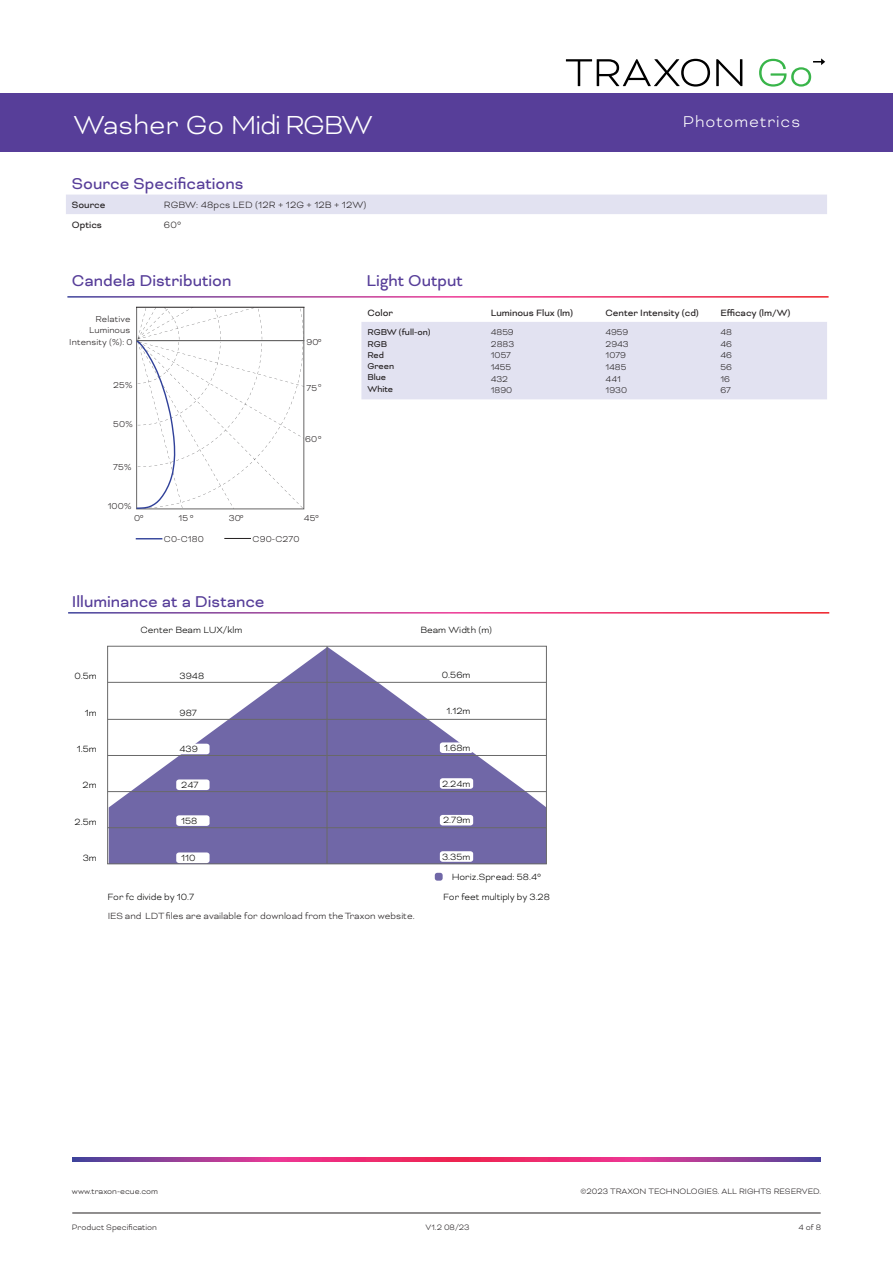
<style>
.page{position:relative;width:893px;height:1263px;background:#fff}
.page>*{position:absolute;margin:0;border:0;box-sizing:border-box;transform-origin:0 0}
.t1{font:300 30px "Bicyclette";letter-spacing:-.04em;color:#fff}
.Table_Header{font:18px "Bicyclette";color:#573e99}
.t2{font:300 18px "Bicyclette";letter-spacing:.05em;color:#fff}
.t3{font:10.5px "Bicyclette";color:#231f20}
.Table_text{font:300 10.5px "Bicyclette";letter-spacing:.01em;color:#231f20}
.t4{font:300 10.35px "Bicyclette";color:#050504}
.t5{font:300 10.35px "Bicyclette";color:#231f20}
.t6{font:300 9.9px/11.9px "Bicyclette";letter-spacing:.015em;color:#231f20;text-align:right}
.t7{font:300 9.75px "Bicyclette";letter-spacing:-.01em;color:#231f20}
.t8{font:9.75px "Bicyclette";color:#231f20}
.t9{font:300 9px "Bicyclette";color:#231f20}
.s1{font-family:"Helvetica Neue LT Pro"}
</style>
<div class="page">
<hr style="left:72px;top:1213px;width:749px;height:1px;background:#231f20">
<svg style="left:72px;top:1157px;width:749px;height:4px;background:#c13585"></svg>
<div style="left:0;top:94px;width:893px;height:58px;background:#573e99"></div>
<svg style="left:566px;top:59px;width:144px;height:28px"></svg>
<svg style="left:716px;top:59px;width:26px;height:27px"></svg>
<svg style="left:759px;top:58px;width:66px;height:29px"></svg>
<div style="left:66px;top:195px;width:761px;height:19px;background:#e2e2f1"></div>
<svg style="left:136px;top:538px;width:26px;height:1px"></svg>
<svg style="left:224px;top:538px;width:27px;height:1px"></svg>
<hr style="left:136px;top:307px;width:168px;height:1px;background:#231f20">
<svg style="left:136px;top:308px;width:168px;height:202px"></svg>
<div style="left:361px;top:322px;width:466px;height:77px;background:#e2e2f1"></div>
<svg style="left:109px;top:648px;width:436px;height:214px;fill:#7067a7"></svg>
<div style="left:107px;top:646px;width:440px;height:218px;border:1px solid #696969"></div>
<hr style="left:327px;top:646px;width:1px;height:218px;background:#696969">
<hr style="left:108px;top:827px;width:438px;height:1px;background:#696969">
<hr style="left:108px;top:791px;width:438px;height:1px;background:#696969">
<hr style="left:108px;top:755px;width:438px;height:1px;background:#696969">
<hr style="left:108px;top:719px;width:438px;height:1px;background:#696969">
<hr style="left:108px;top:682px;width:438px;height:1px;background:#696969">
<div style="left:435px;top:873px;width:8px;height:8px;background:#7067a7;border-radius:3px"></div>
<div style="left:440px;top:851px;width:33px;height:11px;background:#fff;border-radius:3px"></div>
<div style="left:440px;top:815px;width:33px;height:10px;background:#fff;border-radius:3px"></div>
<div style="left:440px;top:778px;width:33px;height:11px;background:#fff;border-radius:3px"></div>
<div style="left:440px;top:742px;width:33px;height:11px;background:#fff;border-radius:3px"></div>
<div style="left:176px;top:852px;width:34px;height:11px;background:#fff;border-radius:3px"></div>
<div style="left:176px;top:815px;width:34px;height:11px;background:#fff;border-radius:3px"></div>
<div style="left:176px;top:779px;width:34px;height:11px;background:#fff;border-radius:3px"></div>
<div style="left:176px;top:744px;width:34px;height:10px;background:#fff;border-radius:3px"></div>
<div style="left:442px;top:670px;width:33px;height:10px;background:#fff;border-radius:3px"></div>
<div style="left:440px;top:707px;width:33px;height:10px;background:#fff;border-radius:3px"></div>
<div style="left:172px;top:707px;width:33px;height:10px;background:#fff;border-radius:3px"></div>
<div style="left:172px;top:670px;width:33px;height:10px;background:#fff;border-radius:3px"></div>
<h1 class="t1" style="left:74px;top:107px;width:301px">Washer Go Midi RGBW</h1>
<p class="t2" style="left:683px;top:111px;width:119px">Photometrics</p>
<p class="Table_Header" style="left:72px;top:173px;width:173px">Source Specifications</p>
<p class="t3" style="left:72px;top:199px;width:35px">Source</p>
<p class="Table_text" style="left:164px;top:199px;width:204px">RGBW: 48pcs LED (12R + 12G + 12B + 12W)</p>
<p class="t3" style="left:72px;top:218px;width:32px">Optics</p>
<p class="Table_text" style="left:164px;top:218px;width:19px">60°</p>
<p class="Table_Header" style="left:72px;top:270px;width:161px">Candela Distribution</p>
<p class="Table_Header" style="left:366px;top:270px;width:98px">Light Output</p>
<p class="t6" style="left:69px;top:313px;width:65px">Relative<br>Luminous<br>Intensity (%): 0</p>
<p class="t6" style="left:113px;top:379px;width:21px">25%</p>
<p class="t6" style="left:113px;top:418px;width:21px">50%</p>
<p class="t6" style="left:113px;top:461px;width:20px">75%</p>
<p class="t6" style="left:108px;top:500px;width:25px">100%</p>
<p class="t6" style="left:307px;top:336px;width:17px">90°</p>
<p class="t6" style="left:307px;top:382px;width:17px">75<span class="s1">°</span></p>
<p class="t6" style="left:305px;top:433px;width:18px">60°</p>
<p class="t6" style="left:134px;top:512px;width:11px">0°</p>
<p class="t6" style="left:179px;top:512px;width:17px">15°</p>
<p class="t6" style="left:229px;top:512px;width:17px">30°</p>
<p class="t6" style="left:304px;top:512px;width:17px">45°</p>
<p class="t6" style="left:164px;top:533px;width:41px">C0-C180</p>
<p class="t6" style="left:253px;top:533px;width:48px">C90-C270</p>
<p class="t3" style="left:367px;top:307px;width:27px">Color</p>
<p class="t3" style="left:491px;top:307px;width:84px">Luminous Flux (lm)</p>
<p class="t3" style="left:606px;top:307px;width:95px">Center Intensity (cd)</p>
<p class="t3" style="left:720px;top:307px;width:71px">Efficacy (lm/W)</p>
<p class="t8" style="left:367px;top:326px;width:65px">RGBW (full-on)</p>
<p class="t8" style="left:367px;top:338px;width:21px">RGB</p>
<p class="t8" style="left:367px;top:349px;width:18px">Red</p>
<p class="t8" style="left:367px;top:360px;width:28px">Green</p>
<p class="t8" style="left:367px;top:372px;width:20px">Blue</p>
<p class="t8" style="left:367px;top:383px;width:27px">White</p>
<p class="t7" style="left:491px;top:326px;width:24px">4859</p>
<p class="t7" style="left:491px;top:338px;width:25px">2883</p>
<p class="t7" style="left:491px;top:350px;width:22px">1057</p>
<p class="t7" style="left:491px;top:361px;width:22px">1455</p>
<p class="t7" style="left:491px;top:373px;width:19px">432</p>
<p class="t7" style="left:491px;top:385px;width:23px">1890</p>
<p class="t7" style="left:606px;top:326px;width:24px">4959</p>
<p class="t7" style="left:606px;top:338px;width:25px">2943</p>
<p class="t7" style="left:606px;top:350px;width:22px">1079</p>
<p class="t7" style="left:606px;top:361px;width:22px">1485</p>
<p class="t7" style="left:606px;top:373px;width:17px">441</p>
<p class="t7" style="left:606px;top:385px;width:23px">1930</p>
<p class="t7" style="left:720px;top:326px;width:13px">48</p>
<p class="t7" style="left:720px;top:338px;width:13px">46</p>
<p class="t7" style="left:720px;top:350px;width:13px">46</p>
<p class="t7" style="left:720px;top:361px;width:13px">56</p>
<p class="t7" style="left:720px;top:373px;width:11px">16</p>
<p class="t7" style="left:720px;top:385px;width:12px">67</p>
<p class="Table_Header" style="left:72px;top:591px;width:194px">Illuminance at a Distance</p>
<p class="t4" style="left:140px;top:624px;width:103px">Center Beam LUX/klm</p>
<p class="t4" style="left:421px;top:624px;width:73px">Beam Width (m)</p>
<p class="t4" style="left:74px;top:670px;width:24px">0.5m</p>
<p class="t4" style="left:85px;top:706px;width:13px">1m</p>
<p class="t4" style="left:77px;top:743px;width:21px">1.5m</p>
<p class="t4" style="left:83px;top:779px;width:16px">2m</p>
<p class="t4" style="left:75px;top:815px;width:24px">2.5m</p>
<p class="t4" style="left:83px;top:852px;width:16px">3m</p>
<p class="t4" style="left:180px;top:670px;width:26px">3948</p>
<p class="t4" style="left:180px;top:706px;width:19px">987</p>
<p class="t4" style="left:180px;top:743px;width:20px">439</p>
<p class="t4" style="left:181px;top:779px;width:19px">247</p>
<p class="t4" style="left:181px;top:815px;width:18px">158</p>
<p class="t4" style="left:181px;top:852px;width:16px">110</p>
<p class="t4" style="left:442px;top:669px;width:30px">0.56m</p>
<p class="t4" style="left:446px;top:705px;width:26px">1.12m</p>
<p class="t4" style="left:444px;top:741px;width:28px">1.68m</p>
<p class="t4" style="left:442px;top:778px;width:30px">2.24m</p>
<p class="t4" style="left:443px;top:814px;width:29px">2.79m</p>
<p class="t4" style="left:442px;top:850px;width:30px">3.35m</p>
<p class="t4" style="left:452px;top:871px;width:91px">Horiz.Spread: 58.4°</p>
<p class="t4" style="left:107px;top:891px;width:88px">For fc divide by 10.7</p>
<p class="t4" style="left:443px;top:891px;width:108px">For feet multiply by 3.28</p>
<p class="t5" style="left:108px;top:909px;width:308px">IES and LDT files are available for download from the Traxon website.</p>
<p class="t9" style="left:72px;top:1186px;width:88px">www.traxon-ecue.com</p>
<p class="t9" style="left:581px;top:1186px;width:242px">©2023 TRAXON TECHNOLOGIES. ALL RIGHTS RESERVED.</p>
<p class="t9" style="left:72px;top:1221px;width:87px">Product Specification</p>
<p class="t9" style="left:426px;top:1221px;width:45px">V1.2 08/23</p>
<p class="t9" style="left:798px;top:1221px;width:24px">4 of 8</p>
</div>
